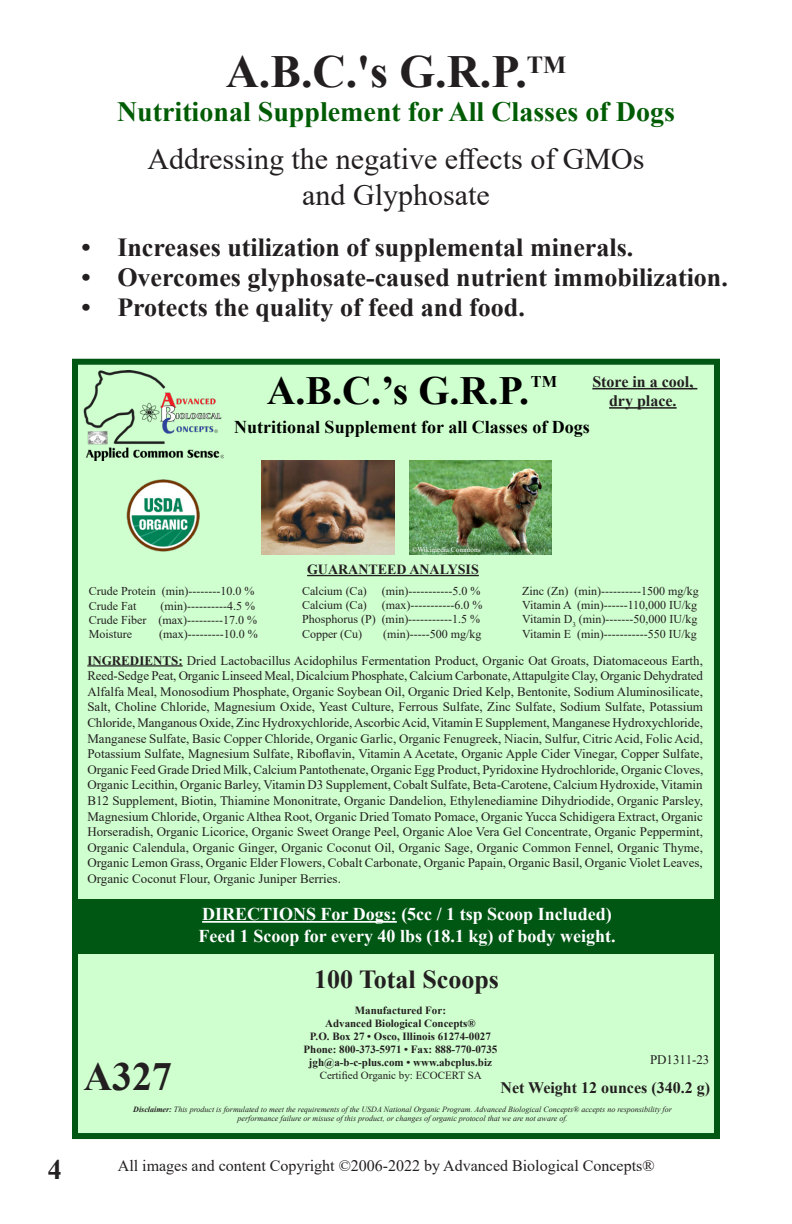
<style>
.page{position:relative;width:792px;height:1224px;background:#fff}
.page>*{position:absolute;margin:0;border:0;box-sizing:border-box;transform-origin:0 0}
.t1{font:700 46px "Times New Roman";color:#231f20}
.t2{font:700 40px "Times New Roman";color:#000}
.t3{font:700 40px "Times New Roman";color:#231f20}
.t4{font:30px "Times New Roman";color:#231f20}
.t5{font:700 28px "Times New Roman";color:#005c04}
.t6{font:700 28px "Times New Roman";color:#231f20}
.t7{font:700 26px "Times New Roman";color:#231f20}
.t8{font:700 18px "Times New Roman";color:#fff}
.t9{font:700 18px "Times New Roman";color:#000}
.t10{font:700 16.4px "Times New Roman";color:#000}
.t11{font:16px "Times New Roman";color:#231f20}
.t12{font:700 16px "Times New Roman";color:#231f20}
.heading_2{font:700 14px "Times New Roman";color:#231f20}
.t13{font:13px/15.6px "Times New Roman";color:#231f20;text-align:justify}
.t14{font:12px "Times New Roman";color:#231f20}
.t15{font:700 11px "Times New Roman";color:#231f20}
.t16{font:11px "Times New Roman";color:#231f20}
.t17{font:italic 8px/9px "Times New Roman";color:#231f20;text-align:center}
.t18{font:7.2px "Times New Roman";color:#fff}
.s1{font-weight:700}
</style>
<div class="page">
<div style="left:72px;top:359px;width:648px;height:780px;background:#cfffcf;border:6px solid #005714"></div>
<hr style="left:592px;top:388px;width:105px;height:1px;background:#231f20">
<hr style="left:609px;top:407px;width:68px;height:2px;background:#231f20">
<hr style="left:307px;top:575px;width:172px;height:1px;background:#231f20">
<hr style="left:87px;top:665px;width:96px;height:2px;background:#231f20">
<img style="left:409px;top:460px;width:143px;height:94px">
<img style="left:261px;top:460px;width:134px;height:94px">
<div style="left:72px;top:900px;width:643px;height:54px;background:#005714"></div>
<hr style="left:202px;top:921px;width:195px;height:2px;background:#fff">
<img style="left:83px;top:371px;width:141px;height:89px">
<img style="left:126px;top:479px;width:74px;height:73px">
<p class="t1" style="left:226px;top:39px;width:342px">A.B.C.'s G.R.P.<sup>TM</sup></p>
<p class="t5" style="left:117px;top:91px;width:559px">Nutritional Supplement for All Classes of Dogs</p>
<p class="t4" style="left:147px;top:138px;width:499px">Addressing the negative effects of GMOs</p>
<p class="t4" style="left:302px;top:174px;width:189px">and Glyphosate</p>
<p class="t7" style="left:81px;top:228px;width:553px">• Increases utilization of supplemental minerals.</p>
<p class="t7" style="left:81px;top:258px;width:648px">• Overcomes glyphosate-caused nutrient immobilization.</p>
<p class="t7" style="left:81px;top:288px;width:445px">• Protects the quality of feed and food.</p>
<p class="t12" style="left:592px;top:370px;width:103px">Store in a cool,</p>
<p class="t12" style="left:609px;top:389px;width:69px">dry place.</p>
<p class="t2" style="left:267px;top:362px;width:264px">A.B.C.’s G.R.P.</p>
<p class="t10" style="left:531px;top:370px;width:28px">TM</p>
<p class="t9" style="left:234px;top:414px;width:357px">Nutritional Supplement for all Classes of Dogs</p>
<p class="t6" style="left:48px;top:1149px;width:15px">4</p>
<p class="t18" style="left:412px;top:544px;width:70px">©Wikimedia Commons</p>
<p class="t14" style="left:89px;top:583px;width:167px">Crude Protein (min)--------10.0 %</p>
<p class="t14" style="left:89px;top:597px;width:49px">Crude Fat</p>
<p class="t14" style="left:161px;top:597px;width:96px">(min)----------4.5 %</p>
<p class="t14" style="left:89px;top:612px;width:170px">Crude Fiber (max)---------17.0 %</p>
<p class="t14" style="left:89px;top:626px;width:45px">Moisture</p>
<p class="t14" style="left:159px;top:626px;width:100px">(max)---------10.0 %</p>
<p class="heading_2" style="left:307px;top:559px;width:173px">GUARANTEED ANALYSIS</p>
<p class="t14" style="left:302px;top:582px;width:66px">Calcium (Ca)</p>
<p class="t14" style="left:382px;top:582px;width:100px">(min)-----------5.0 %</p>
<p class="t14" style="left:302px;top:596px;width:66px">Calcium (Ca)</p>
<p class="t14" style="left:382px;top:596px;width:102px">(max)-----------6.0 %</p>
<p class="t14" style="left:302px;top:611px;width:180px">Phosphorus (P) (min)-----------1.5 %</p>
<p class="t14" style="left:302px;top:625px;width:62px">Copper (Cu)</p>
<p class="t14" style="left:383px;top:625px;width:100px">(min)-----500 mg/kg</p>
<p class="t14" style="left:522px;top:582px;width:178px">Zinc (Zn) (min)----------1500 mg/kg</p>
<p class="t14" style="left:522px;top:596px;width:177px">Vitamin A (min)------110,000 IU/kg</p>
<p class="t14" style="left:522px;top:611px;width:177px">Vitamin D<sub>3</sub> (min)-------50,000 IU/kg</p>
<p class="t14" style="left:522px;top:625px;width:176px">Vitamin E (min)-----------550 IU/kg</p>
<p class="t13" style="left:87px;top:652px;width:617px"><span class="s1">INGREDIENTS:</span> Dried Lactobacillus Acidophilus Fermentation Product, Organic Oat Groats, Diatomaceous Earth, Reed-Sedge Peat, Organic Linseed Meal, Dicalcium Phosphate, Calcium Carbonate, Attapulgite Clay, Organic Dehydrated Alfalfa Meal, Monosodium Phosphate, Organic Soybean Oil, Organic Dried Kelp, Bentonite, Sodium Aluminosilicate, Salt, Choline Chloride, Magnesium Oxide, Yeast Culture, Ferrous Sulfate, Zinc Sulfate, Sodium Sulfate, Potassium Chloride, Manganous Oxide, Zinc Hydroxychloride, Ascorbic Acid, Vitamin E Supplement, Manganese Hydroxychloride, Manganese Sulfate, Basic Copper Chloride, Organic Garlic, Organic Fenugreek, Niacin, Sulfur, Citric Acid, Folic Acid, Potassium Sulfate, Magnesium Sulfate, Riboflavin, Vitamin A Acetate, Organic Apple Cider Vinegar, Copper Sulfate, Organic Feed Grade Dried Milk, Calcium Pantothenate, Organic Egg Product, Pyridoxine Hydrochloride, Organic Cloves, Organic Lecithin, Organic Barley, Vitamin D3 Supplement, Cobalt Sulfate, Beta-Carotene, Calcium Hydroxide, Vitamin B12 Supplement, Biotin, Thiamine Mononitrate, Organic Dandelion, Ethylenediamine Dihydriodide, Organic Parsley, Magnesium Chloride, Organic Althea Root, Organic Dried Tomato Pomace, Organic Yucca Schidigera Extract, Organic Horseradish, Organic Licorice, Organic Sweet Orange Peel, Organic Aloe Vera Gel Concentrate, Organic Peppermint, Organic Calendula, Organic Ginger, Organic Coconut Oil, Organic Sage, Organic Common Fennel, Organic Thyme, Organic Lemon Grass, Organic Elder Flowers, Cobalt Carbonate, Organic Papain, Organic Basil, Organic Violet Leaves, Organic Coconut Flour, Organic Juniper Berries.</p>
<p class="t8" style="left:202px;top:901px;width:411px">DIRECTIONS For Dogs: (5cc / 1 tsp Scoop Included)</p>
<p class="t8" style="left:198px;top:923px;width:419px">Feed 1 Scoop for every 40 lbs (18.1 kg) of body weight.</p>
<p class="t3" style="left:83px;top:1048px;width:90px">A327</p>
<p class="t7" style="left:314px;top:961px;width:186px">100 Total Scoops</p>
<p class="t15" style="left:355px;top:1002px;width:93px">Manufactured For:</p>
<p class="t15" style="left:325px;top:1015px;width:152px">Advanced Biological Concepts®</p>
<p class="t15" style="left:310px;top:1028px;width:182px">P.O. Box 27 • Osco, Illinois 61274-0027</p>
<p class="t15" style="left:303px;top:1041px;width:195px">Phone: 800-373-5971 • Fax: 888-770-0735</p>
<p class="t15" style="left:309px;top:1054px;width:185px">jgh@a-b-c-plus.com • www.abcplus.biz</p>
<p class="t16" style="left:320px;top:1067px;width:164px">Certified Organic by: ECOCERT SA</p>
<p class="t13" style="left:650px;top:1052px;width:61px">PD1311-23</p>
<p class="t12" style="left:501px;top:1076px;width:211px">Net Weight 12 ounces (340.2 g)</p>
<p class="t17" style="left:133px;top:1104px;width:540px"><span class="s1">Disclaimer:</span> This product is formulated to meet the requirements of the USDA National Organic Program. Advanced Biological Concepts® accepts no responsibility for performance failure or misuse of this product, or changes of organic protocol that we are not aware of.</p>
<p class="t11" style="left:118px;top:1154px;width:538px">All images and content Copyright ©2006-2022 by Advanced Biological Concepts®</p>
</div>
